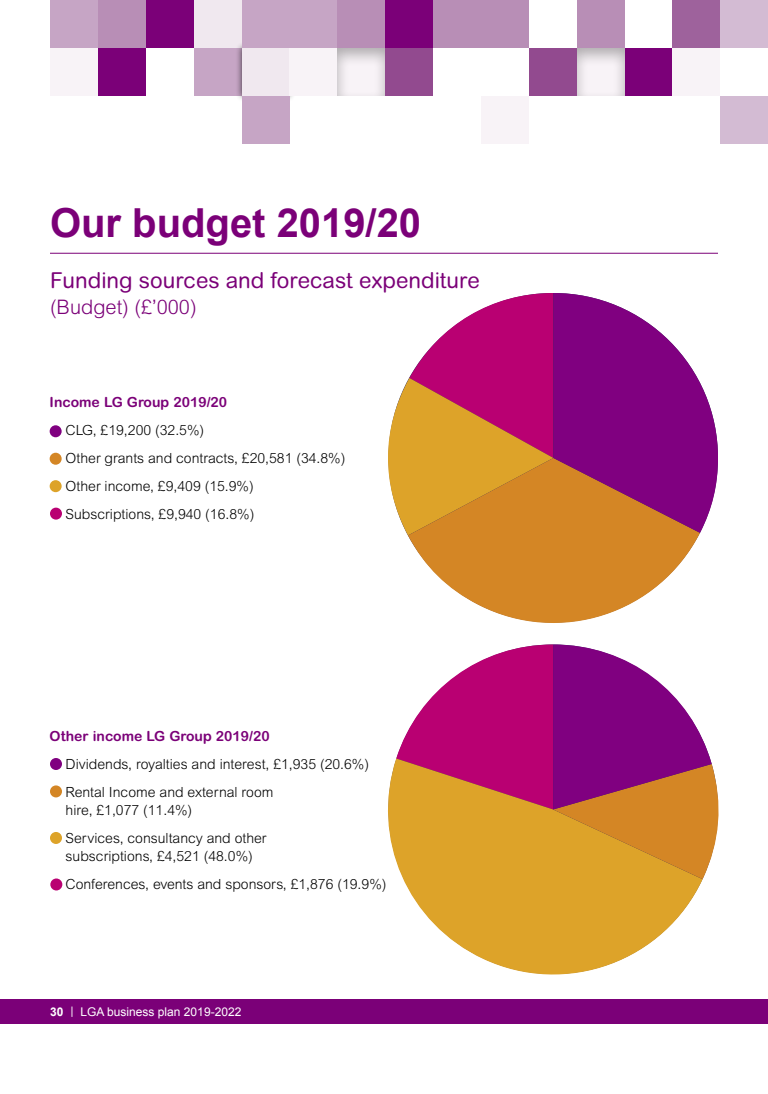
<style>
.page{position:relative;width:768px;height:1094px;background:#fff}
.page>*{position:absolute;margin:0;border:0;box-sizing:border-box;transform-origin:0 0}
.A4_Heading{font:700 40px "Arial";color:#7b0078}
.A4_Subhead{font:22px "Arial Rounded MT";color:#7b0078}
.A4_Subhead-2{font:300 20px "Arial MT Std";color:#7b0078}
.Pie_copy{font:300 14px/18px "Arial MT Std";color:#000}
.Pie_title{font:700 14px "Arial Rounded MT";color:#7b0078}
.Pie_title-2{font:300 14px "Arial MT Std";color:#000}
.t1{font:12px "Arial";color:#fff}
.s1{font-weight:700}
.s2{font-family:"DIN"}
</style>
<div class="page">
<div style="left:0;top:999px;width:768px;height:25px;background:#7b0078"></div>
<div style="left:50px;top:0;width:48px;height:48px;background:#c6a5c5"></div>
<div style="left:146px;top:0;width:48px;height:48px;background:#7b0078"></div>
<div style="left:98px;top:48px;width:48px;height:48px;background:#7b0078"></div>
<div style="left:98px;top:0;width:48px;height:48px;background:#b88eb6"></div>
<div style="left:50px;top:48px;width:48px;height:48px;background:#f8f3f7"></div>
<div style="left:194px;top:48px;width:48px;height:48px;background:#c6a5c5"></div>
<div style="left:194px;top:0;width:48px;height:48px;background:#f0e8ef"></div>
<div style="left:235px;top:41px;width:61px;height:61px;background:#000;opacity:.6"></div>
<div style="left:242px;top:48px;width:48px;height:48px;background:#f0e8ef"></div>
<div style="left:290px;top:48px;width:47px;height:48px;background:#f8f3f7"></div>
<div style="left:242px;top:0;width:48px;height:48px;background:#c6a5c5"></div>
<div style="left:385px;top:0;width:48px;height:48px;background:#7b0078"></div>
<div style="left:290px;top:0;width:47px;height:48px;background:#c6a5c5"></div>
<div style="left:337px;top:0;width:48px;height:48px;background:#b88eb6"></div>
<div style="left:385px;top:48px;width:48px;height:48px;background:#924a8f"></div>
<div style="left:433px;top:0;width:48px;height:48px;background:#b88eb6"></div>
<div style="left:481px;top:0;width:48px;height:48px;background:#b88eb6"></div>
<div style="left:624px;top:48px;width:48px;height:48px;background:#7b0078"></div>
<div style="left:529px;top:48px;width:48px;height:48px;background:#924a8f"></div>
<div style="left:577px;top:0;width:47px;height:48px;background:#b88eb6"></div>
<div style="left:242px;top:96px;width:48px;height:48px;background:#c6a5c5"></div>
<div style="left:481px;top:96px;width:48px;height:48px;background:#f8f3f7"></div>
<div style="left:672px;top:0;width:48px;height:48px;background:#9e629c"></div>
<div style="left:720px;top:0;width:48px;height:48px;background:#d3bbd3"></div>
<div style="left:672px;top:48px;width:48px;height:48px;background:#f8f3f7"></div>
<div style="left:720px;top:96px;width:48px;height:48px;background:#d3bbd3"></div>
<div style="left:329px;top:41px;width:65px;height:56px;background:#000;opacity:.3"></div>
<div style="left:569px;top:41px;width:64px;height:56px;background:#000;opacity:.3"></div>
<hr style="left:50px;top:253px;width:668px;height:1px;background:#7b0078">
<svg style="left:388px;top:293px;width:165px;height:242px"></svg>
<svg style="left:408px;top:458px;width:292px;height:187px;fill:#d48625"></svg>
<svg style="left:553px;top:293px;width:165px;height:240px;background:#9e3986"></svg>
<svg style="left:388px;top:759px;width:315px;height:216px;fill:#dda329"></svg>
<svg style="left:396px;top:645px;width:323px;height:234px;background:#c2616c"></svg>
<div style="left:50px;top:425px;width:12px;height:12px;background:#800080;border-radius:50%"></div>
<div style="left:50px;top:453px;width:12px;height:12px;background:#d48625;border-radius:50%"></div>
<div style="left:50px;top:480px;width:12px;height:12px;background:#dda329;border-radius:50%"></div>
<div style="left:50px;top:508px;width:12px;height:12px;background:#b90072;border-radius:50%"></div>
<div style="left:50px;top:758px;width:12px;height:12px;background:#800080;border-radius:50%"></div>
<div style="left:50px;top:785px;width:12px;height:12px;background:#d48625;border-radius:50%"></div>
<div style="left:50px;top:832px;width:12px;height:12px;background:#dda329;border-radius:50%"></div>
<div style="left:50px;top:878px;width:12px;height:12px;background:#b90072;border-radius:50%"></div>
<p class="A4_Heading" style="left:50px;top:197px;width:373px">Our budget 2019/20</p>
<p class="A4_Subhead" style="left:50px;top:268px;width:431px">Funding sources and forecast expenditure</p>
<p class="A4_Subhead-2" style="left:50px;top:296px;width:148px">(Budget) (£’000)</p>
<p class="Pie_title" style="left:50px;top:394px;width:179px">Income LG Group 2019/20</p>
<p class="Pie_title-2" style="left:66px;top:422px;width:140px">CLG, £19,200 (32.5%)</p>
<p class="Pie_copy" style="left:66px;top:449px;width:281px">Other grants and contracts, £20,581 (34.8%)</p>
<p class="Pie_copy" style="left:66px;top:477px;width:190px">Other income, £9,409 (15.9%)</p>
<p class="Pie_copy" style="left:66px;top:505px;width:190px">Subscriptions, £9,940 (16.8%)</p>
<p class="Pie_title" style="left:50px;top:728px;width:222px">Other income LG Group 2019/20</p>
<p class="Pie_copy" style="left:66px;top:755px;width:305px">Dividends, royalties and interest, £1,935 (20.6%)</p>
<p class="Pie_copy" style="left:66px;top:783px;width:209px">Rental Income and external room hire, £1,077 (11.4%)</p>
<p class="Pie_copy" style="left:66px;top:829px;width:202px">Services, consultancy and other subscriptions, £4,521 (48.0%)</p>
<p class="Pie_copy" style="left:66px;top:875px;width:322px">Conferences, events and sponsors, £1,876 (19.9%)</p>
<p class="t1" style="left:50px;top:1004px;width:193px"><span class="s1">30</span> <span class="s2">|</span> LGA business plan 2019-2022</p>
</div>
